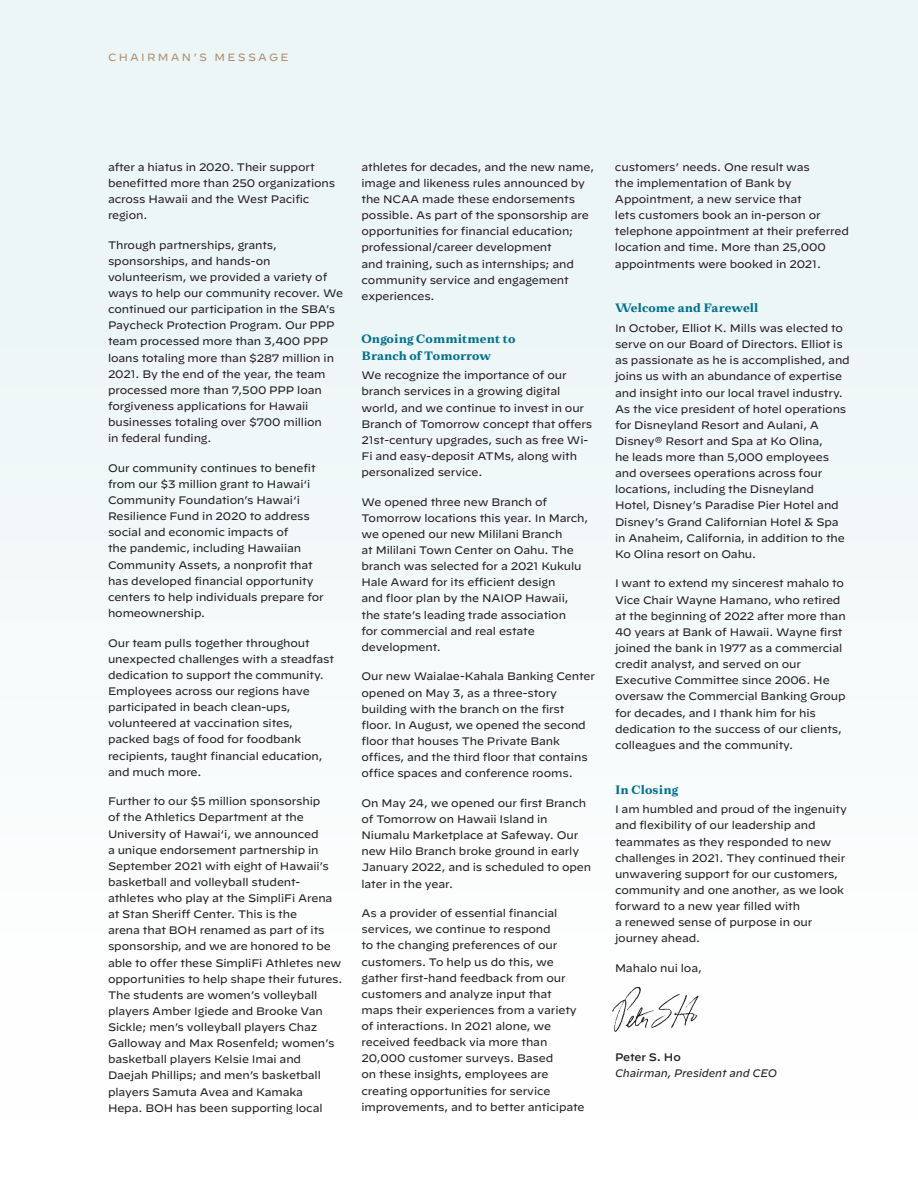
<style>
.page{position:relative;width:918px;height:1188px;background:#fff}
.page>*{position:absolute;margin:0;border:0;box-sizing:border-box;transform-origin:0 0}
.t1{font:700 12px/16.5px "Zeit";letter-spacing:.01em;color:#00718e}
.t2{font:10.8px/16.2px "Decimal";letter-spacing:-.01em;color:#231f20}
.t3{font:italic 10.8px "Decimal";letter-spacing:-.01em;color:#231f20}
.t4{font:500 10.8px "Decimal";letter-spacing:-.01em;color:#231f20}
.t5{font:10.5px "Decimal";letter-spacing:.215em;color:#af8f6e}
</style>
<div class="page">
<div style="left:0;top:0;width:918px;height:1125px;background:#edf6f7"></div>
<img style="left:606px;top:979px;width:99px;height:66px">
<p class="t5" style="left:108px;top:51px;width:182px">CHAIRMAN’S MESSAGE</p>
<p class="t2" style="left:108px;top:159px;width:229px">after a hiatus in 2020. Their support benefitted more than 250 organizations across Hawaii and the West Pacific region.</p>
<p class="t2" style="left:108px;top:237px;width:237px">Through partnerships, grants, sponsorships, and hands-on volunteerism, we provided a variety of ways to help our community recover. We continued our participation in the SBA’s Paycheck Protection Program. Our PPP team processed more than 3,400 PPP loans totaling more than $287 million in 2021. By the end of the year, the team processed more than 7,500 PPP loan forgiveness applications for Hawaii businesses totaling over $700 million<br>in federal funding.</p>
<p class="t2" style="left:108px;top:460px;width:217px">Our community continues to benefit from our $3 million grant to Hawai‘i Community Foundation’s Hawai‘i Resilience Fund in 2020 to address social and economic impacts of<br>the pandemic, including Hawaiian Community Assets, a nonprofit that has developed financial opportunity centers to help individuals prepare for homeownership.</p>
<p class="t2" style="left:108px;top:635px;width:228px">Our team pulls together throughout unexpected challenges with a steadfast dedication to support the community.<br>Employees across our regions have participated in beach clean-ups, volunteered at vaccination sites, packed bags of food for foodbank recipients, taught financial education, and much more.</p>
<p class="t2" style="left:108px;top:793px;width:236px">Further to our $5 million sponsorship<br>of the Athletics Department at the University of Hawai‘i, we announced<br>a unique endorsement partnership in September 2021 with eight of Hawaii’s basketball and volleyball student&shy;athletes who play at the SimpliFi Arena at Stan Sheriff Center. This is the<br>arena that BOH renamed as part of its sponsorship, and we are honored to be able to offer these SimpliFi Athletes new opportunities to help shape their futures.<br>The students are women’s volleyball players Amber Igiede and Brooke Van Sickle; men’s volleyball players Chaz Galloway and Max Rosenfeld; women’s basketball players Kelsie Imai and Daejah Phillips; and men’s basketball players Samuta Avea and Kamaka<br>Hepa. BOH has been supporting local</p>
<p class="t2" style="left:361px;top:159px;width:234px">athletes for decades, and the new name, image and likeness rules announced by the NCAA made these endorsements possible. As part of the sponsorship are opportunities for financial education; professional/career development<br>and training, such as internships; and community service and engagement experiences.</p>
<p class="t1" style="left:362px;top:330px;width:155px">Ongoing Commitment to<br>Branch of Tomorrow</p>
<p class="t2" style="left:362px;top:368px;width:232px">We recognize the importance of our branch services in a growing digital world, and we continue to invest in our Branch of Tomorrow concept that offers 21st-century upgrades, such as free Wi-Fi and easy-deposit ATMs, along with personalized service.</p>
<p class="t2" style="left:362px;top:494px;width:228px">We opened three new Branch of<br>Tomorrow locations this year. In March, we opened our new Mililani Branch<br>at Mililani Town Center on Oahu. The branch was selected for a 2021 Kukulu<br>Hale Award for its efficient design<br>and floor plan by the NAIOP Hawaii, the state’s leading trade association<br>for commercial and real estate development.</p>
<p class="t2" style="left:362px;top:669px;width:235px">Our new Waialae-Kahala Banking Center opened on May 3, as a three-story building with the branch on the first floor. In August, we opened the second floor that houses The Private Bank offices, and the third floor that contains office spaces and conference rooms.</p>
<p class="t2" style="left:362px;top:795px;width:231px">On May 24, we opened our first Branch of Tomorrow on Hawaii Island in<br>Niumalu Marketplace at Safeway. Our new Hilo Branch broke ground in early<br>January 2022, and is scheduled to open later in the year.</p>
<p class="t2" style="left:362px;top:905px;width:225px">As a provider of essential financial services, we continue to respond<br>to the changing preferences of our customers. To help us do this, we gather first-hand feedback from our customers and analyze input that maps their experiences from a variety of interactions. In 2021 alone, we received feedback via more than 20,000 customer surveys. Based<br>on these insights, employees are creating opportunities for service improvements, and to better anticipate</p>
<p class="t2" style="left:615px;top:159px;width:235px">customers’ needs. One result was<br>the implementation of Bank by Appointment, a new service that<br>lets customers book an in-person or telephone appointment at their preferred location and time. More than 25,000 appointments were booked in 2021.</p>
<p class="t1" style="left:615px;top:300px;width:145px">Welcome and Farewell</p>
<p class="t2" style="left:615px;top:320px;width:236px">In October, Elliot K. Mills was elected to serve on our Board of Directors. Elliot is as passionate as he is accomplished, and joins us with an abundance of expertise and insight into our local travel industry.<br>As the vice president of hotel operations for Disneyland Resort and Aulani, A Disney® Resort and Spa at Ko Olina,<br>he leads more than 5,000 employees and oversees operations across four locations, including the Disneyland Hotel, Disney’s Paradise Pier Hotel and Disney’s Grand Californian Hotel &amp; Spa in Anaheim, California, in addition to the Ko Olina resort on Oahu.</p>
<p class="t2" style="left:615px;top:576px;width:232px">I want to extend my sincerest mahalo to Vice Chair Wayne Hamano, who retired at the beginning of 2022 after more than 40 years at Bank of Hawaii. Wayne first joined the bank in 1977 as a commercial credit analyst, and served on our Executive Committee since 2006. He oversaw the Commercial Banking Group for decades, and I thank him for his dedication to the success of our clients, colleagues and the community.</p>
<p class="t1" style="left:615px;top:781px;width:65px">In Closing</p>
<p class="t2" style="left:615px;top:802px;width:233px">I am humbled and proud of the ingenuity and flexibility of our leadership and teammates as they responded to new challenges in 2021. They continued their unwavering support for our customers, community and one another, as we look forward to a new year filled with<br>a renewed sense of purpose in our journey ahead.</p>
<p class="t2" style="left:615px;top:960px;width:88px">Mahalo nui loa,</p>
<p class="t4" style="left:615px;top:1047px;width:67px">Peter S. Ho</p>
<p class="t3" style="left:615px;top:1063px;width:164px">Chairman, President and CEO</p>
</div>
